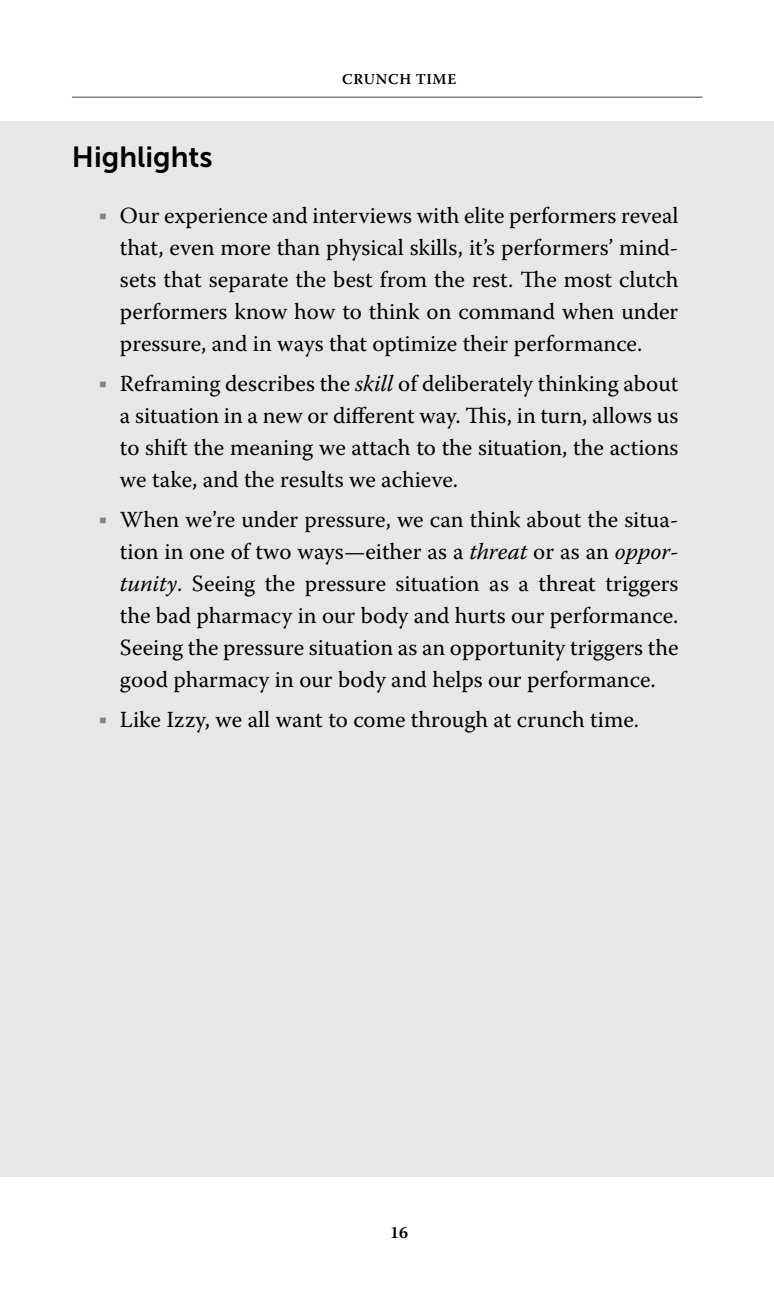
<style>
.page{position:relative;width:774px;height:1311px;background:#fff}
.page>*{position:absolute;margin:0;border:0;box-sizing:border-box;transform-origin:0 0}
.t1{font:29px "Museo Sans 700";color:#000}
.t2{font:23px/32px "Warnock Pro";color:#000;text-align:justify}
.t3{font:600 17px "Warnock Pro";color:#000}
.t4{font:600 15px "Warnock Pro";letter-spacing:.04em;color:#000}
.s1{font-family:"Quirks ICG";font-size:16px;color:#808285}
.s2{font-style:italic}
</style>
<div class="page">
<hr style="left:72px;top:96px;width:630px;height:2px;background:#808285">
<div style="left:0;top:121px;width:773px;height:1055px;background:#e6e7e8"></div>
<p class="t4" style="left:342px;top:70px;width:115px">CRUNCH TIME</p>
<p class="t1" style="left:72px;top:141px;width:142px">Highlights</p>
<p class="t2" style="left:120px;top:199px;width:560px;text-indent:-24px"><span class="s1">e</span> Our experience and interviews with elite performers reveal that, even more than physical skills, it’s performers’ mind&shy;sets that separate the best from the rest. The most clutch performers know how to think on command when under pressure, and in ways that optimize their performance.</p>
<p class="t2" style="left:120px;top:367px;width:560px;text-indent:-24px"><span class="s1">e</span> Reframing describes the <span class="s2">skill</span> of deliberately thinking about a situation in a new or different way. This, in turn, allows us to shift the meaning we attach to the situation, the actions we take, and the results we achieve.</p>
<p class="t2" style="left:120px;top:503px;width:560px;text-indent:-24px"><span class="s1">e</span> When we’re under pressure, we can think about the situa&shy;tion in one of two ways—either as a <span class="s2">threat</span> or as an <span class="s2">oppor&shy;tunity</span>. Seeing the pressure situation as a threat triggers the bad pharmacy in our body and hurts our performance.<br>Seeing the pressure situation as an opportunity triggers the good pharmacy in our body and helps our performance.</p>
<p class="t2" style="left:96px;top:703px;width:544px"><span class="s1">e</span> Like Izzy, we all want to come through at crunch time.</p>
<p class="t3" style="left:390px;top:1222px;width:20px">16</p>
</div>
